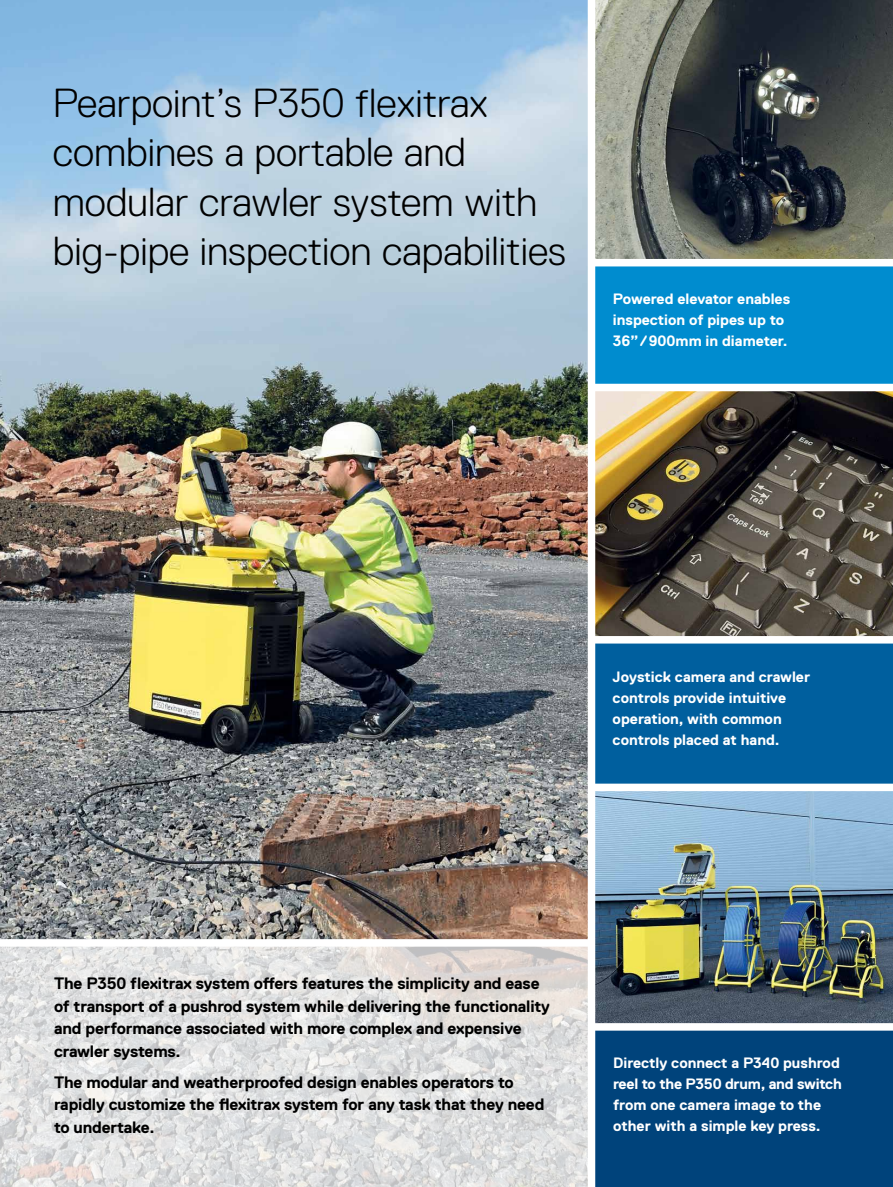
<style>
.page{position:relative;width:893px;height:1187px;background:#fff}
.page>*{position:absolute;margin:0;border:0;box-sizing:border-box;transform-origin:0 0}
.t1{font:300 40.5px/49.5px "Replica Std";color:#000}
.t2{font:700 16.5px/22.5px "Replica Std";letter-spacing:-.01em;color:#000}
.t3{font:700 15px/21px "Replica Std";color:#fff}
</style>
<div class="page">
<img style="left:0;top:0;width:588px;height:939px">
<div style="left:591px;top:262px;width:302px;height:125px;background:#008ccf"></div>
<div style="left:591px;top:640px;width:302px;height:147px;background:#005f9e"></div>
<div style="left:591px;top:1026px;width:302px;height:160px;background:#00437b"></div>
<img style="left:595px;top:0;width:298px;height:259px">
<img style="left:595px;top:391px;width:298px;height:245px">
<svg style="left:0;top:946px;width:588px;height:240px;background:#dfdfde"></svg>
<img style="left:595px;top:791px;width:298px;height:232px">
<div style="left:591px;top:384px;width:302px;height:7px;background:#fff"></div>
<div style="left:591px;top:636px;width:302px;height:7px;background:#fff"></div>
<div style="left:591px;top:259px;width:302px;height:7px;background:#fff"></div>
<div style="left:591px;top:783px;width:302px;height:8px;background:#fff"></div>
<div style="left:591px;top:1023px;width:302px;height:7px;background:#fff"></div>
<div style="left:588px;top:0;width:7px;height:1186px;background:#fff"></div>
<h1 class="t1" style="left:53px;top:78px;width:515px">Pearpoint’s P350 flexitrax combines a portable and modular crawler system with big-pipe inspection capabilities</h1>
<p class="t3" style="left:613px;top:288px;width:179px">Powered elevator enables inspection of pipes up to<br>36”/900mm in diameter.</p>
<p class="t3" style="left:613px;top:666px;width:199px">Joystick camera and crawler controls provide intuitive operation, with common controls placed at hand.</p>
<p class="t2" style="left:54px;top:972px;width:497px">The P350 flexitrax system offers features the simplicity and ease of transport of a pushrod system while delivering the functionality and performance associated with more complex and expensive crawler systems.</p>
<p class="t2" style="left:54px;top:1070px;width:492px">The modular and weatherproofed design enables operators to rapidly customize the flexitrax system for any task that they need to undertake.</p>
<p class="t3" style="left:613px;top:1052px;width:230px">Directly connect a P340 pushrod reel to the P350 drum, and switch from one camera image to the other with a simple key press.</p>
</div>
